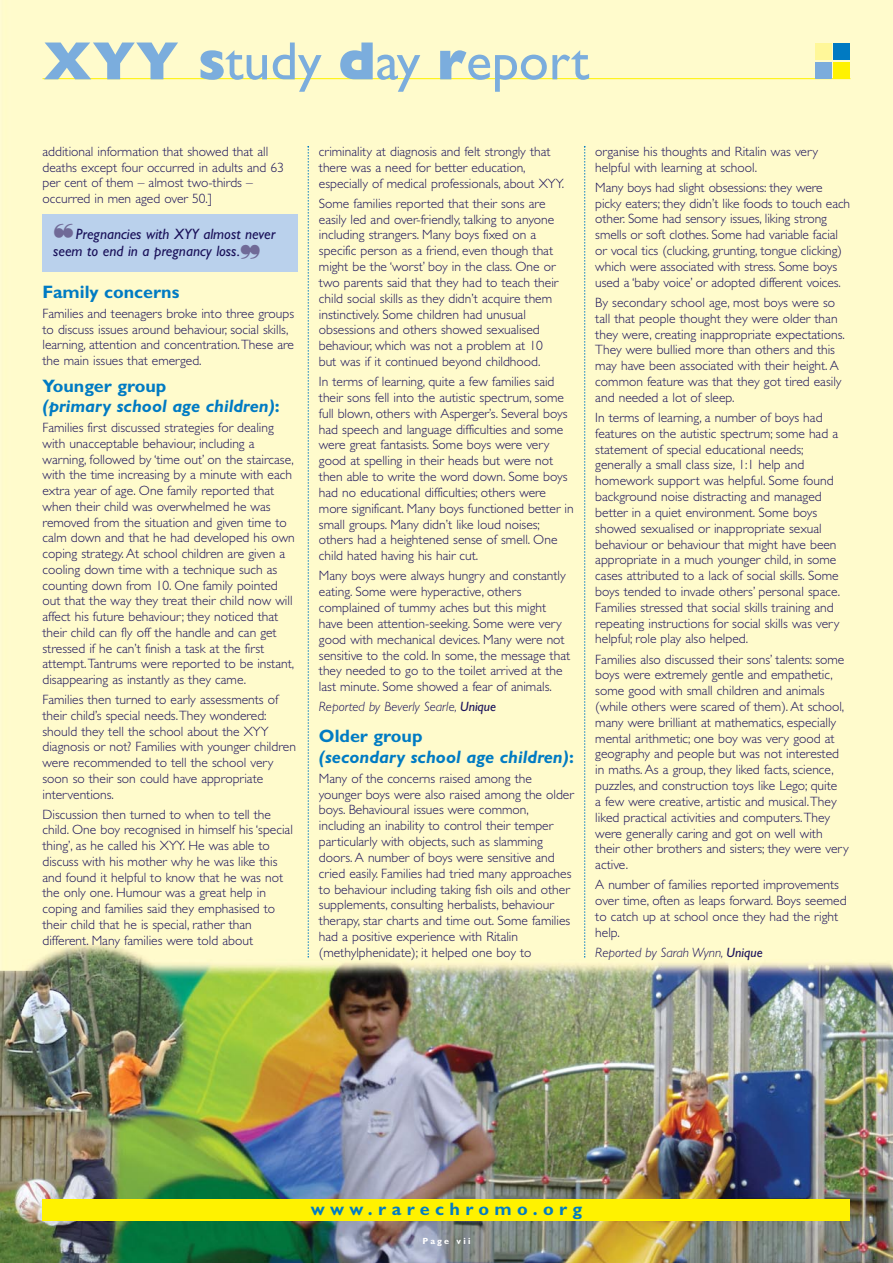
<style>
.page{position:relative;width:893px;height:1263px;background:#fff}
.page>*{position:absolute;margin:0;border:0;box-sizing:border-box;transform-origin:0 0}
.t1{font:54px "Gill Sans";color:#7baddd}
.t2{font:italic 700 18px/20.2px "Gill Sans";color:#007bc3}
.t3{font:700 18px "Gill Sans";letter-spacing:.3em;color:#007bc3}
.t4{font:700 18px "Gill Sans";color:#007bc3}
.t5{font:italic 15px/17.2px "Gill Sans";color:#1a115a}
.t6{font:300 13.5px/15.8px "Gill Sans";color:#1a115a}
.t7{font:italic 300 13.5px "Gill Sans";color:#1a115a}
.t8{font:700 9px "Gill Sans";letter-spacing:.235em;color:#fff}
.s1{font-weight:800}
.s2{color:#706a97}
.s3{font-style:normal}
.s4{font-weight:400}
</style>
<div class="page">
<img style="left:0;top:0;width:893px;height:1263px">
<hr style="left:43px;top:78px;width:807px;height:1px;background:#fff200">
<div style="left:815px;top:43px;width:17px;height:17px;background:#fff799"></div>
<div style="left:833px;top:43px;width:17px;height:17px;background:#007ac2"></div>
<div style="left:815px;top:62px;width:17px;height:17px;background:#7bacdc"></div>
<div style="left:833px;top:62px;width:17px;height:17px;background:#fff200"></div>
<svg style="left:308px;top:146px;width:1px;height:811px"></svg>
<svg style="left:584px;top:146px;width:1px;height:811px"></svg>
<div style="left:43px;top:1199px;width:807px;height:21px;background:#fff200"></div>
<div style="left:43px;top:215px;width:255px;height:57px;background:#bad1ec"></div>
<h1 class="t1" style="left:43px;top:43px;width:548px"><span class="s1">XYY s</span>tudy <span class="s1">d</span>ay <span class="s1">r</span>eport</h1>
<p class="t6" style="left:43px;top:145px;width:243px">additional information that showed that all deaths except four occurred in adults and 63 per cent of them – almost two-thirds – occurred in men aged over 50.]</p>
<p class="t5" style="left:53px;top:227px;width:224px"><span class="s2">❝</span>Pregnancies with XYY almost never seem to end in a pregnancy loss.<span class="s2">❞</span></p>
<h2 class="t4" style="left:43px;top:286px;width:138px">Family concerns</h2>
<p class="t6" style="left:43px;top:307px;width:253px">Families and teenagers broke into three groups to discuss issues around behaviour, social skills, learning, attention and concentration. These are the main issues that emerged.</p>
<h2 class="t2" style="left:43px;top:377px;width:239px"><span class="s3">Younger group<br></span>(primary school age children)<span class="s3">:</span></h2>
<p class="t6" style="left:43px;top:421px;width:254px">Families first discussed strategies for dealing with unacceptable behaviour, including a warning, followed by ‘time out’ on the staircase, with the time increasing by a minute with each extra year of age. One family reported that when their child was overwhelmed he was removed from the situation and given time to calm down and that he had developed his own coping strategy. At school children are given a cooling down time with a technique such as counting down from 10. One family pointed out that the way they treat their child now will affect his future behaviour; they noticed that their child can fly off the handle and can get stressed if he can’t finish a task at the first attempt. Tantrums were reported to be instant, disappearing as instantly as they came.</p>
<p class="t6" style="left:43px;top:693px;width:255px">Families then turned to early assessments of their child’s special needs. They wondered: should they tell the school about the XYY diagnosis or not? Families with younger children were recommended to tell the school very soon so their son could have appropriate interventions.</p>
<p class="t6" style="left:43px;top:808px;width:252px">Discussion then turned to when to tell the child. One boy recognised in himself his ‘special thing’, as he called his XYY. He was able to discuss with his mother why he was like this and found it helpful to know that he was not the only one. Humour was a great help in coping and families said they emphasised to their child that he is special, rather than different. Many families were told about</p>
<p class="t6" style="left:319px;top:145px;width:247px">criminality at diagnosis and felt strongly that there was a need for better education, especially of medical professionals, about XYY.</p>
<p class="t6" style="left:319px;top:197px;width:241px">Some families reported that their sons are easily led and over-friendly, talking to anyone including strangers. Many boys fixed on a specific person as a friend, even though that might be the ‘worst’ boy in the class. One or two parents said that they had to teach their child social skills as they didn’t acquire them instinctively. Some children had unusual obsessions and others showed sexualised behaviour, which was not a problem at 10 but was if it continued beyond childhood.</p>
<p class="t6" style="left:319px;top:375px;width:256px">In terms of learning, quite a few families said their sons fell into the autistic spectrum, some full blown, others with Asperger’s. Several boys had speech and language difficulties and some were great fantasists. Some boys were very good at spelling in their heads but were not then able to write the word down. Some boys had no educational difficulties; others were more significant. Many boys functioned better in small groups. Many didn’t like loud noises; others had a heightened sense of smell. One child hated having his hair cut.</p>
<p class="t6" style="left:319px;top:569px;width:253px">Many boys were always hungry and constantly eating. Some were hyperactive, others complained of tummy aches but this might have been attention-seeking. Some were very good with mechanical devices. Many were not sensitive to the cold. In some, the message that they needed to go to the toilet arrived at the last minute. Some showed a fear of animals.</p>
<p class="t7" style="left:319px;top:702px;width:179px">Reported by Beverly Searle, <span class="s4">Unique</span></p>
<h2 class="t2" style="left:319px;top:728px;width:256px"><span class="s3">Older group<br></span>(secondary school age children)<span class="s3">:</span></h2>
<p class="t6" style="left:319px;top:772px;width:256px">Many of the concerns raised among the younger boys were also raised among the older boys. Behavioural issues were common, including an inability to control their temper particularly with objects, such as slamming doors. A number of boys were sensitive and cried easily. Families had tried many approaches to behaviour including taking fish oils and other supplements, consulting herbalists, behaviour therapy, star charts and time out. Some families had a positive experience with Ritalin (methylphenidate); it helped one boy to</p>
<p class="t6" style="left:595px;top:145px;width:224px">organise his thoughts and Ritalin was very helpful with learning at school.</p>
<p class="t6" style="left:595px;top:181px;width:256px">Many boys had slight obsessions: they were picky eaters; they didn’t like foods to touch each other. Some had sensory issues, liking strong smells or soft clothes. Some had variable facial or vocal tics (clucking, grunting, tongue clicking) which were associated with stress. Some boys used a ‘baby voice’ or adopted different voices.</p>
<p class="t6" style="left:595px;top:296px;width:251px">By secondary school age, most boys were so tall that people thought they were older than they were, creating inappropriate expectations.<br>They were bullied more than others and this may have been associated with their height. A common feature was that they got tired easily and needed a lot of sleep.</p>
<p class="t6" style="left:595px;top:411px;width:246px">In terms of learning, a number of boys had features on the autistic spectrum; some had a statement of special educational needs; generally a small class size, 1:1 help and homework support was helpful. Some found background noise distracting and managed better in a quiet environment. Some boys showed sexualised or inappropriate sexual behaviour or behaviour that might have been appropriate in a much younger child, in some cases attributed to a lack of social skills. Some boys tended to invade others’ personal space.<br>Families stressed that social skills training and repeating instructions for social skills was very helpful; role play also helped.</p>
<p class="t6" style="left:595px;top:653px;width:255px">Families also discussed their sons’ talents: some boys were extremely gentle and empathetic, some good with small children and animals (while others were scared of them). At school, many were brilliant at mathematics, especially mental arithmetic; one boy was very good at geography and people but was not interested in maths. As a group, they liked facts, science, puzzles, and construction toys like Lego; quite<br>a few were creative, artistic and musical. They liked practical activities and computers. They were generally caring and got on well with their other brothers and sisters; they were very active.</p>
<p class="t6" style="left:595px;top:878px;width:253px">A number of families reported improvements over time, often as leaps forward. Boys seemed to catch up at school once they had the right help.</p>
<p class="t7" style="left:595px;top:948px;width:169px">Reported by Sarah Wynn, <span class="s4">Unique</span></p>
<h2 class="t3" style="left:311px;top:1202px;width:273px">www.rarechromo.org</h2>
<p class="t8" style="left:422px;top:1237px;width:49px">Page vii</p>
</div>
